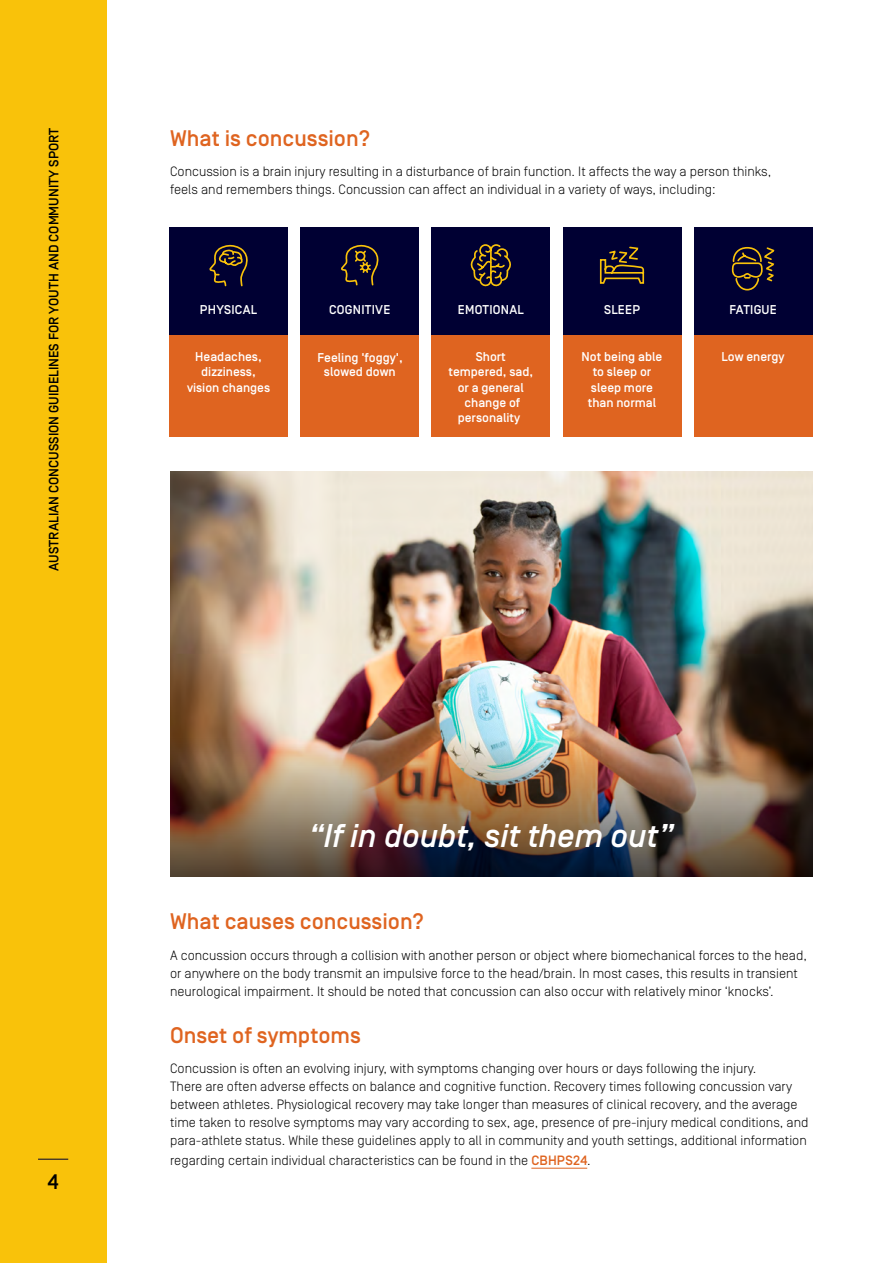
<style>
.page{position:relative;width:893px;height:1263px;background:#fff}
.page>*{position:absolute;margin:0;border:0;box-sizing:border-box;transform-origin:0 0}
.t1{font:italic 500 32.85px "Simplon Norm";letter-spacing:-.005em;color:#fff}
.t2{font:500 22.5px "Simplon Norm";color:#df6420}
.t3{font:500 21px "Simplon Norm";color:#000}
.t4{font:300 13.5px/18px "Simplon Norm";color:#000}
.t5{font:500 13.5px "Simplon Norm";color:#000}
.t6{font:500 12.75px/15.5px "Simplon Norm";color:#fff;text-align:center}
.t7{font:500 12.75px "Simplon Norm";letter-spacing:.02em;color:#fff}
.s1{font-weight:500;color:#df6420}
</style>
<div class="page">
<div style="left:0;top:0;width:106px;height:1263px;background:#f9c20a"></div>
<hr style="left:38px;top:1159px;width:30px;height:1px;background:#003">
<hr style="left:531px;top:1168px;width:56px;height:1px;background:#df6420">
<img style="left:170px;top:471px;width:642px;height:267px">
<img style="left:170px;top:738px;width:642px;height:139px">
<div style="left:301px;top:227px;width:118px;height:109px;background:#003"></div>
<div style="left:301px;top:336px;width:118px;height:101px;background:#df6420"></div>
<svg style="left:341px;top:244px;width:38px;height:42px"></svg>
<div style="left:432px;top:227px;width:118px;height:109px;background:#003"></div>
<div style="left:432px;top:336px;width:118px;height:101px;background:#df6420"></div>
<svg style="left:470px;top:244px;width:41px;height:43px"></svg>
<div style="left:563px;top:227px;width:118px;height:109px;background:#003"></div>
<div style="left:563px;top:336px;width:118px;height:101px;background:#df6420"></div>
<svg style="left:599px;top:246px;width:46px;height:38px"></svg>
<div style="left:694px;top:227px;width:118px;height:109px;background:#003"></div>
<div style="left:694px;top:336px;width:118px;height:101px;background:#df6420"></div>
<div style="left:169px;top:227px;width:119px;height:109px;background:#003"></div>
<div style="left:169px;top:336px;width:119px;height:101px;background:#df6420"></div>
<svg style="left:209px;top:244px;width:39px;height:43px"></svg>
<svg style="left:731px;top:247px;width:44px;height:44px"></svg>
<p class="t5" style="left:47px;top:571px;width:445px;rotate:-90deg">AUSTRALIAN CONCUSSION GUIDELINES FOR YOUTH AND COMMUNITY SPORT</p>
<h2 class="t2" style="left:170px;top:126px;width:202px">What is concussion?</h2>
<p class="t4" style="left:170px;top:163px;width:603px">Concussion is a brain injury resulting in a disturbance of brain function. It affects the way a person thinks, feels and remembers things. Concussion can affect an individual in a variety of ways, including:</p>
<p class="t7" style="left:200px;top:303px;width:59px">PHYSICAL</p>
<p class="t6" style="left:187px;top:349px;width:85px">Headaches, dizziness, vision changes</p>
<p class="t7" style="left:329px;top:303px;width:63px">COGNITIVE</p>
<p class="t6" style="left:317px;top:351px;width:87px;line-height:14.5px">Feeling 'foggy', slowed down</p>
<p class="t7" style="left:458px;top:303px;width:67px">EMOTIONAL</p>
<p class="t6" style="left:448px;top:349px;width:86px">Short tempered, sad, or a general change of personality</p>
<p class="t6" style="left:604px;top:302px;width:37px">SLEEP</p>
<p class="t6" style="left:582px;top:349px;width:82px">Not being able to sleep or sleep more than normal</p>
<p class="t7" style="left:729px;top:303px;width:49px">FATIGUE</p>
<p class="t6" style="left:722px;top:349px;width:64px">Low energy</p>
<p class="t1" style="left:309px;top:818px;width:366px">“If in doubt, sit them out”</p>
<h3 class="t3" style="left:48px;top:1170px;width:12px">4</h3>
<h2 class="t2" style="left:170px;top:909px;width:256px">What causes concussion?</h2>
<p class="t4" style="left:170px;top:946px;width:638px">A concussion occurs through a collision with another person or object where biomechanical forces to the head, or anywhere on the body transmit an impulsive force to the head/brain. In most cases, this results in transient neurological impairment. It should be noted that concussion can also occur with relatively minor ‘knocks’.</p>
<h2 class="t2" style="left:170px;top:1023px;width:192px">Onset of symptoms</h2>
<p class="t4" style="left:170px;top:1060px;width:640px">Concussion is often an evolving injury, with symptoms changing over hours or days following the injury.<br>There are often adverse effects on balance and cognitive function. Recovery times following concussion vary between athletes. Physiological recovery may take longer than measures of clinical recovery, and the average time taken to resolve symptoms may vary according to sex, age, presence of pre-injury medical conditions, and para-athlete status. While these guidelines apply to all in community and youth settings, additional information</p>
<p class="t4" style="left:170px;top:1152px;width:422px">regarding certain individual characteristics can be found in the <span class="s1">CBHPS24</span>.</p>
</div>
